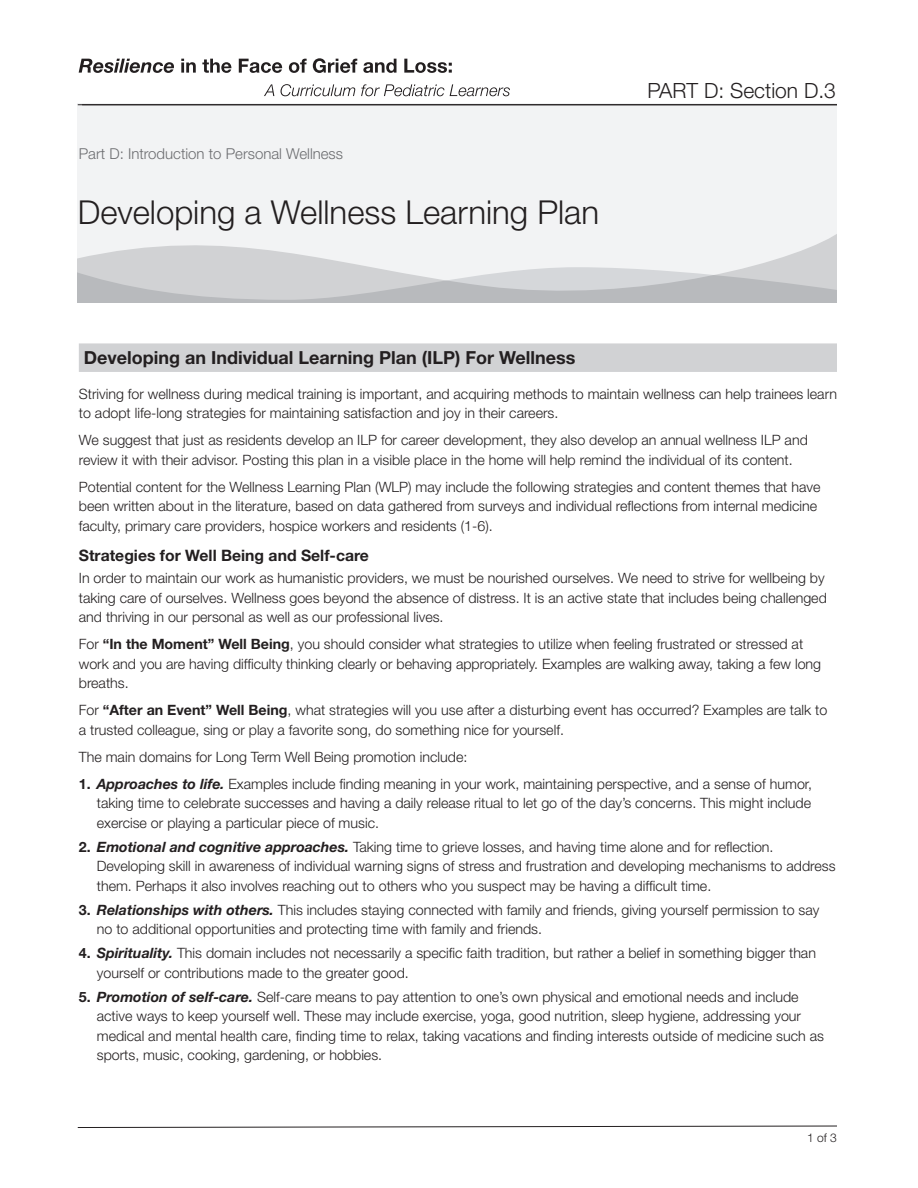
<style>
.page{position:relative;width:918px;height:1188px;background:#fff}
.page>*{position:absolute;margin:0;border:0;box-sizing:border-box;transform-origin:0 0}
.t1{font:300 33px "Helvetica Neue";color:#231f20}
.t2{font:300 21px "Helvetica Neue";color:#231f20}
.Main_Head_for_body{font:700 18px "Helvetica Neue";color:#231f20}
.HEAD_2{font:700 15.75px "Helvetica Neue";color:#231f20}
.BODY_BULLETS{font:300 15px "Helvetica Neue";color:#6c6d70}
.BODY_TEXT{font:300 14.25px/19.5px "Helvetica Neue";color:#231f20}
.BODY_BULLETS-2{font:300 14.25px/19.5px "Helvetica Neue";color:#231f20}
.t3{font:300 12px "Helvetica Neue";color:#231f20}
.s1{font-weight:700}
.s2{font-weight:700;font-style:italic}
</style>
<div class="page">
<div style="left:78px;top:104px;width:759px;height:194px;background:#f2f3f4"></div>
<svg style="left:78px;top:234px;width:759px;height:33px"></svg>
<svg style="left:78px;top:267px;width:759px;height:35px"></svg>
<svg style="left:79px;top:59px;width:95px;height:14px"></svg>
<svg style="left:181px;top:59px;width:15px;height:14px"></svg>
<svg style="left:202px;top:59px;width:30px;height:14px"></svg>
<svg style="left:239px;top:59px;width:43px;height:14px"></svg>
<svg style="left:289px;top:59px;width:18px;height:14px"></svg>
<svg style="left:313px;top:58px;width:44px;height:15px"></svg>
<svg style="left:363px;top:59px;width:34px;height:14px"></svg>
<svg style="left:404px;top:59px;width:48px;height:14px"></svg>
<svg style="left:264px;top:84px;width:10px;height:12px"></svg>
<svg style="left:281px;top:84px;width:74px;height:12px"></svg>
<svg style="left:361px;top:84px;width:149px;height:12px"></svg>
<hr style="left:78px;top:104px;width:759px;height:1px;background:#231f20">
<svg style="left:77px;top:1125px;width:760px;height:3px"></svg>
<div style="left:79px;top:343px;width:758px;height:29px;background:#d1d2d4"></div>
<p class="BODY_BULLETS" style="left:79px;top:144px;width:266px">Part D: Introduction to Personal Wellness</p>
<p class="t1" style="left:78px;top:192px;width:523px">Developing a Wellness Learning Plan</p>
<p class="t2" style="left:648px;top:77px;width:190px">PART D: Section D.3</p>
<p class="Main_Head_for_body" style="left:84px;top:347px;width:493px">Developing an Individual Learning Plan (ILP) For Wellness</p>
<p class="BODY_TEXT" style="left:79px;top:384px;width:760px">Striving for wellness during medical training is important, and acquiring methods to maintain wellness can help trainees learn to adopt life-long strategies for maintaining satisfaction and joy in their careers.</p>
<p class="BODY_TEXT" style="left:79px;top:430px;width:731px">We suggest that just as residents develop an ILP for career development, they also develop an annual wellness ILP and review it with their advisor. Posting this plan in a visible place in the home will help remind the individual of its content.</p>
<p class="BODY_TEXT" style="left:79px;top:477px;width:743px">Potential content for the Wellness Learning Plan (WLP) may include the following strategies and content themes that have been written about in the literature, based on data gathered from surveys and individual reflections from internal medicine faculty, primary care providers, hospice workers and residents (1-6).</p>
<p class="HEAD_2" style="left:79px;top:546px;width:292px">Strategies for Well Being and Self-care</p>
<p class="BODY_TEXT" style="left:79px;top:568px;width:750px">In order to maintain our work as humanistic providers, we must be nourished ourselves. We need to strive for wellbeing by taking care of ourselves. Wellness goes beyond the absence of distress. It is an active state that includes being challenged and thriving in our personal as well as our professional lives.</p>
<p class="BODY_TEXT" style="left:79px;top:634px;width:744px">For <span class="s1">“In the Moment” Well Being</span>, you should consider what strategies to utilize when feeling frustrated or stressed at work and you are having difficulty thinking clearly or behaving appropriately. Examples are walking away, taking a few long breaths.</p>
<p class="BODY_TEXT" style="left:79px;top:700px;width:750px">For <span class="s1">“After an Event” Well Being</span>, what strategies will you use after a disturbing event has occurred? Examples are talk to a trusted colleague, sing or play a favorite song, do something nice for yourself.</p>
<p class="BODY_TEXT" style="left:79px;top:747px;width:390px">The main domains for Long Term Well Being promotion include:</p>
<p class="BODY_BULLETS-2" style="left:97px;top:774px;width:717px;text-align:justify;text-indent:-18px"><span class="s1">1.</span> <span class="s2">Approaches to life.</span> Examples include finding meaning in your work, maintaining perspective, and a sense of humor, taking time to celebrate successes and having a daily release ritual to let go of the day’s concerns. This might include exercise or playing a particular piece of music.</p>
<p class="BODY_BULLETS-2" style="left:97px;top:837px;width:740px;text-indent:-18px"><span class="s1">2.</span> <span class="s2">Emotional and cognitive approaches.</span> Taking time to grieve losses, and having time alone and for reflection.<br>Developing skill in awareness of individual warning signs of stress and frustration and developing mechanisms to address them. Perhaps it also involves reaching out to others who you suspect may be having a difficult time.</p>
<p class="BODY_BULLETS-2" style="left:97px;top:900px;width:724px;text-indent:-18px"><span class="s1">3.</span> <span class="s2">Relationships with others.</span> This includes staying connected with family and friends, giving yourself permission to say no to additional opportunities and protecting time with family and friends.</p>
<p class="BODY_BULLETS-2" style="left:97px;top:943px;width:721px;text-indent:-18px"><span class="s1">4.</span> <span class="s2">Spirituality.</span> This domain includes not necessarily a specific faith tradition, but rather a belief in something bigger than yourself or contributions made to the greater good.</p>
<p class="BODY_BULLETS-2" style="left:97px;top:987px;width:729px;text-indent:-18px"><span class="s1">5.</span> <span class="s2">Promotion of self-care.</span> Self-care means to pay attention to one’s own physical and emotional needs and include active ways to keep yourself well. These may include exercise, yoga, good nutrition, sleep hygiene, addressing your medical and mental health care, finding time to relax, taking vacations and finding interests outside of medicine such as sports, music, cooking, gardening, or hobbies.</p>
<p class="t3" style="left:807px;top:1130px;width:31px">1 of 3</p>
</div>
